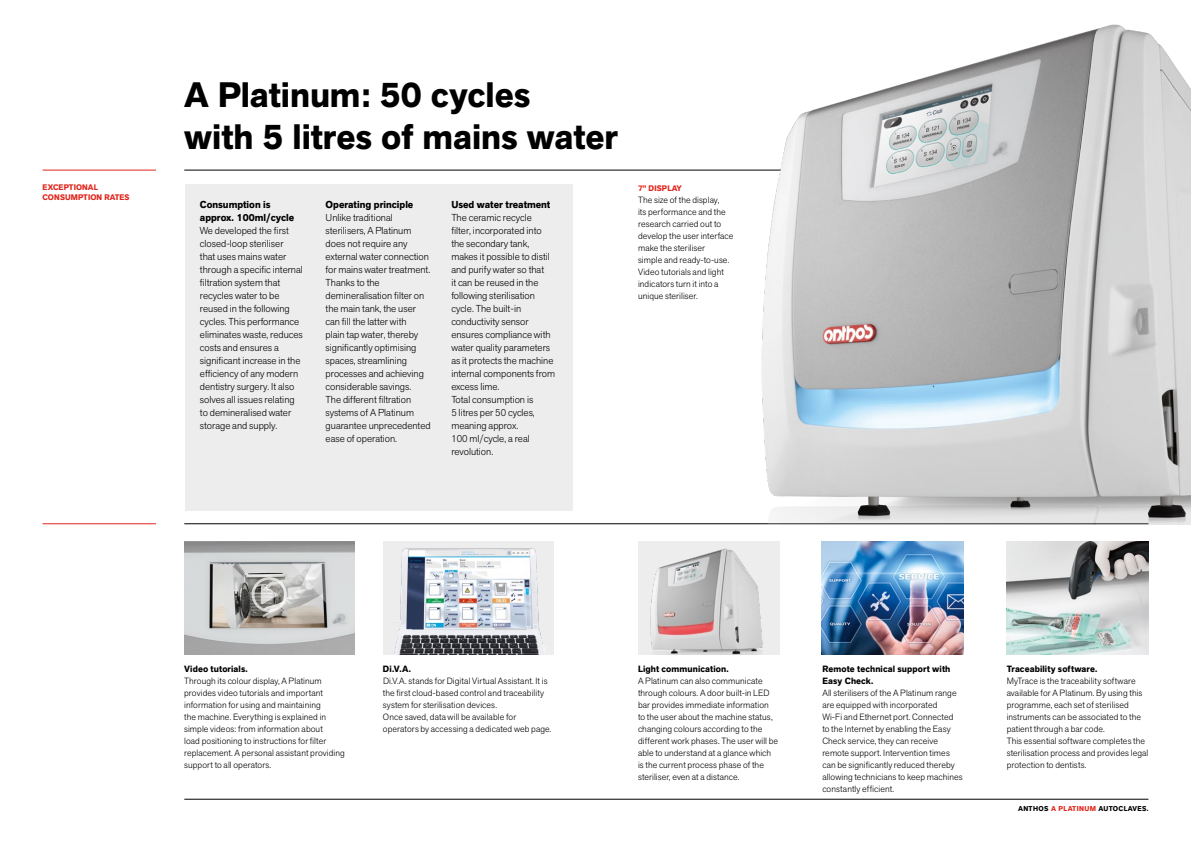
<style>
.page{position:relative;width:1191px;height:842px;background:#fff}
.page>*{position:absolute;margin:0;border:0;box-sizing:border-box;transform-origin:0 0}
.Titolo{font:700 35px/42px "Akzid Grtsk Next";color:#000}
.Testo{font:300 10px/13px "Akzid Grtsk Next";color:#000}
.Testo-2{font:700 10px/13px "Akzid Grtsk Next";color:#000}
.Testo_descrizione{font:300 9px/12px "Akzid Grtsk Next";letter-spacing:.01em;color:#000}
.Titoletto{font:700 8px/9.6px "Akzid Grtsk Next";letter-spacing:.01em;color:#e1251b}
.diciture_fondo_pagin{font:700 7px "Akzid Grtsk Next";letter-spacing:.05em;color:#000}
.s1{font-weight:700}
.s2{color:#e1251b}
</style>
<div class="page">
<hr style="left:184px;top:170px;width:964px;height:1px;background:#000">
<hr style="left:184px;top:799px;width:964px;height:1px;background:#000">
<hr style="left:43px;top:170px;width:113px;height:1px;background:#e1251b">
<hr style="left:184px;top:523px;width:964px;height:1px;background:#000">
<hr style="left:43px;top:523px;width:113px;height:1px;background:#e1251b">
<img style="left:1006px;top:541px;width:142px;height:114px">
<img style="left:821px;top:541px;width:142px;height:114px">
<img style="left:383px;top:541px;width:170px;height:114px">
<img style="left:703px;top:24px;width:488px;height:500px">
<img style="left:184px;top:541px;width:170px;height:114px">
<div style="left:252px;top:577px;width:35px;height:35px;border:3px solid #fff;border-radius:50%"></div>
<svg style="left:261px;top:584px;width:17px;height:20px"></svg>
<img style="left:638px;top:541px;width:142px;height:114px">
<div style="left:185px;top:185px;width:387px;height:326px;background:#ededed"></div>
<p class="Titoletto" style="left:43px;top:183px;width:89px">EXCEPTIONAL<br>CONSUMPTION RATES</p>
<p class="Titolo" style="left:184px;top:74px;width:435px">A Platinum: 50 cycles<br>with 5 litres of mains water</p>
<p class="Testo-2" style="left:200px;top:198px;width:96px">Consumption is approx. 100ml/cycle</p>
<p class="Testo" style="left:200px;top:224px;width:104px">We developed the first closed-loop steriliser<br>that uses mains water through a specific internal filtration system that recycles water to be reused in the following cycles. This performance eliminates waste, reduces costs and ensures a significant increase in the efficiency of any modern dentistry surgery. It also solves all issues relating to demineralised water storage and supply.</p>
<p class="Testo-2" style="left:326px;top:198px;width:89px">Operating principle</p>
<p class="Testo" style="left:326px;top:211px;width:107px">Unlike traditional sterilisers, A Platinum does not require any external water connection for mains water treatment.<br>Thanks to the demineralisation filter on the main tank, the user can fill the latter with<br>plain tap water, thereby significantly optimising spaces, streamlining processes and achieving considerable savings.<br>The different filtration systems of A Platinum guarantee unprecedented ease of operation.</p>
<p class="Testo-2" style="left:451px;top:198px;width:100px">Used water treatment</p>
<p class="Testo" style="left:451px;top:211px;width:105px">The ceramic recycle<br>filter, incorporated into the secondary tank, makes it possible to distil and purify water so that<br>it can be reused in the following sterilisation cycle. The built-in conductivity sensor ensures compliance with water quality parameters as it protects the machine internal components from excess lime.<br>Total consumption is<br>5 litres per 50 cycles, meaning approx.<br>100 ml/cycle, a real revolution.</p>
<p class="Titoletto" style="left:638px;top:183px;width:45px">7” DISPLAY</p>
<p class="Testo_descrizione" style="left:638px;top:194px;width:97px">The size of the display,<br>its performance and the research carried out to develop the user interface make the steriliser<br>simple and ready-to-use.<br>Video tutorials and light indicators turn it into a unique steriliser.</p>
<p class="Testo_descrizione" style="left:383px;top:663px;width:170px"><span class="s1">Di.V.A.<br></span>Di.V.A. stands for Digital Virtual Assistant. It is the first cloud-based control and traceability system for sterilisation devices.<br>Once saved, data will be available for operators by accessing a dedicated web page.</p>
<p class="Testo_descrizione" style="left:1006px;top:663px;width:143px"><span class="s1">Traceability software.<br></span>MyTrace is the traceability software available for A Platinum. By using this programme, each set of sterilised instruments can be associated to the patient through a bar code.<br>This essential software completes the sterilisation process and provides legal protection to dentists.</p>
<p class="Testo_descrizione" style="left:184px;top:663px;width:162px"><span class="s1">Video tutorials.<br></span>Through its colour display, A Platinum provides video tutorials and important information for using and maintaining<br>the machine. Everything is explained in simple videos: from information about<br>load positioning to instructions for filter replacement. A personal assistant providing support to all operators.</p>
<p class="Testo_descrizione" style="left:638px;top:663px;width:142px"><span class="s1">Light communication.<br></span>A Platinum can also communicate through colours. A door built-in LED bar provides immediate information to the user about the machine status, changing colours according to the different work phases. The user will be able to understand at a glance which is the current process phase of the steriliser, even at a distance.</p>
<p class="Testo_descrizione" style="left:822px;top:663px;width:142px"><span class="s1">Remote technical support with<br>Easy Check.<br></span>All sterilisers of the A Platinum range are equipped with incorporated<br>Wi-Fi and Ethernet port. Connected to the Internet by enabling the Easy<br>Check service, they can receive remote support. Intervention times can be significantly reduced thereby allowing technicians to keep machines constantly efficient.</p>
<p class="diciture_fondo_pagin" style="left:1018px;top:804px;width:132px">ANTHOS <span class="s2">A PLATINUM</span> AUTOCLAVES.</p>
</div>
